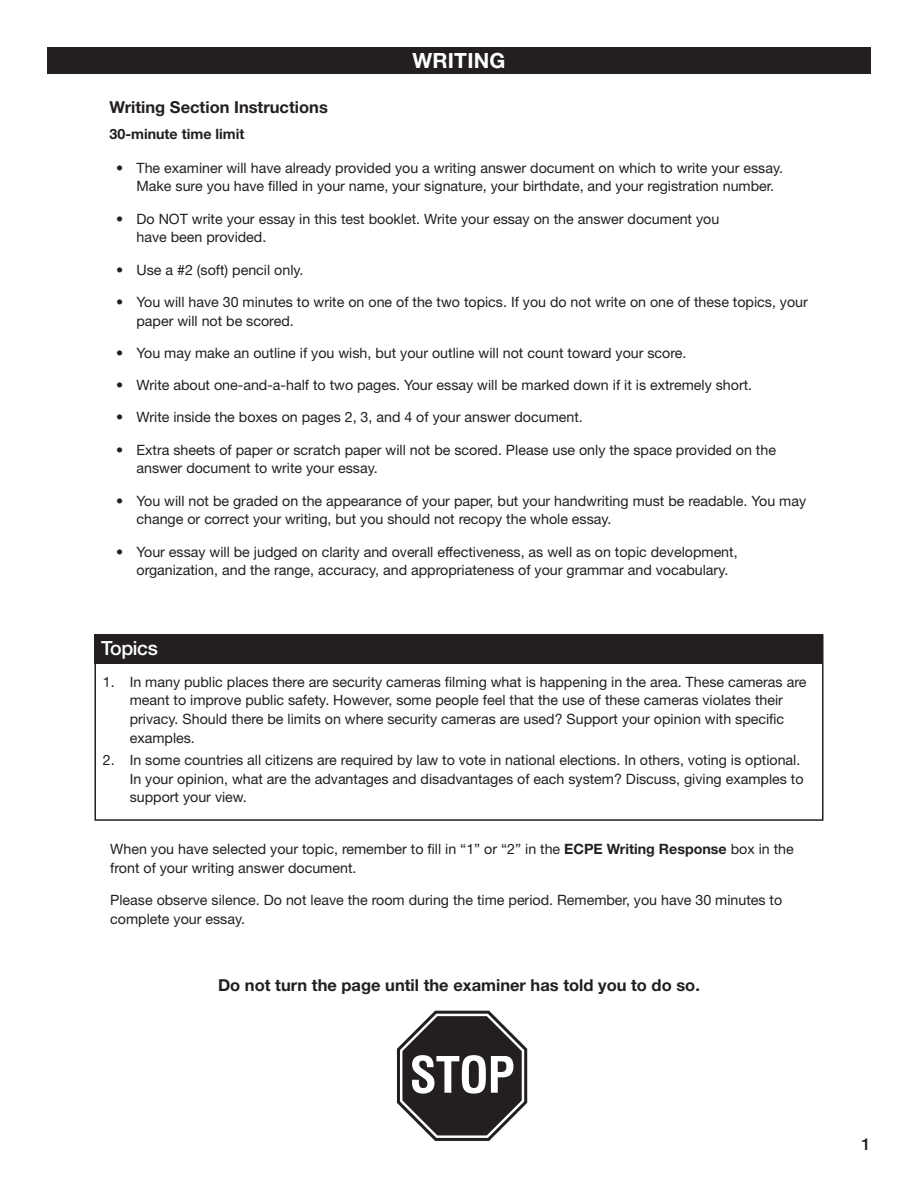
<style>
.page{position:relative;width:918px;height:1188px;background:#fff}
.page>*{position:absolute;margin:0;border:0;box-sizing:border-box;transform-origin:0 0}
.t1{font:700 21px "Helvetica Neue LT Std";letter-spacing:.01em;color:#fff}
.t2{font:500 19.5px "Helvetica Neue LT Std";letter-spacing:-.02em;color:#fff}
.t3{font:700 16.5px "Helvetica Neue LT Std";color:#231f20}
.t4{font:500 16.5px "Helvetica Neue LT Std";color:#231f20}
.t5{font:14.25px/18.8px "Helvetica Neue LT Std";color:#231f20}
.t6{font:700 14.25px "Helvetica Neue LT Std";color:#231f20}
.s1{font-weight:700}
</style>
<div class="page">
<div style="left:47px;top:47px;width:824px;height:27px;background:#231f20"></div>
<div style="left:94px;top:634px;width:730px;height:187px;border:2px solid #231f20"></div>
<svg style="left:397px;top:1011px;width:130px;height:130px"></svg>
<div style="left:94px;top:634px;width:730px;height:30px;background:#231f20"></div>
<h1 class="t1" style="left:413px;top:48px;width:94px">WRITING</h1>
<p class="t3" style="left:110px;top:97px;width:220px">Writing Section Instructions</p>
<p class="t6" style="left:110px;top:125px;width:136px">30-minute time limit</p>
<p class="t5" style="left:137px;top:158px;width:648px;text-indent:-20px">• The examiner will have already provided you a writing answer document on which to write your essay.<br>Make sure you have filled in your name, your signature, your birthdate, and your registration number.</p>
<p class="t5" style="left:137px;top:209px;width:584px;text-indent:-20px">• Do NOT write your essay in this test booklet. Write your essay on the answer document you have been provided.</p>
<p class="t5" style="left:116px;top:260px;width:189px">• Use a #2 (soft) pencil only.</p>
<p class="t5" style="left:137px;top:292px;width:673px;text-indent:-20px">• You will have 30 minutes to write on one of the two topics. If you do not write on one of these topics, your paper will not be scored.</p>
<p class="t5" style="left:116px;top:343px;width:572px">• You may make an outline if you wish, but your outline will not count toward your score.</p>
<p class="t5" style="left:116px;top:376px;width:637px">• Write about one-and-a-half to two pages. Your essay will be marked down if it is extremely short.</p>
<p class="t5" style="left:116px;top:408px;width:468px">• Write inside the boxes on pages 2, 3, and 4 of your answer document.</p>
<p class="t5" style="left:137px;top:440px;width:641px;text-indent:-20px">• Extra sheets of paper or scratch paper will not be scored. Please use only the space provided on the answer document to write your essay.</p>
<p class="t5" style="left:137px;top:491px;width:671px;text-indent:-20px">• You will not be graded on the appearance of your paper, but your handwriting must be readable. You may change or correct your writing, but you should not recopy the whole essay.</p>
<p class="t5" style="left:137px;top:542px;width:603px;text-indent:-20px">• Your essay will be judged on clarity and overall effectiveness, as well as on topic development, organization, and the range, accuracy, and appropriateness of your grammar and vocabulary.</p>
<h2 class="t2" style="left:101px;top:637px;width:58px">Topics</h2>
<p class="t5" style="left:130px;top:672px;width:678px;text-indent:-27px">1. In many public places there are security cameras filming what is happening in the area. These cameras are meant to improve public safety. However, some people feel that the use of these cameras violates their privacy. Should there be limits on where security cameras are used? Support your opinion with specific examples.</p>
<p class="t5" style="left:130px;top:750px;width:675px;text-indent:-27px">2. In some countries all citizens are required by law to vote in national elections. In others, voting is optional.<br>In your opinion, what are the advantages and disadvantages of each system? Discuss, giving examples to support your view.</p>
<p class="t5" style="left:110px;top:839px;width:685px">When you have selected your topic, remember to fill in “1” or “2” in the <span class="s1">ECPE Writing Response</span> box in the front of your writing answer document.</p>
<p class="t5" style="left:110px;top:890px;width:674px">Please observe silence. Do not leave the room during the time period. Remember, you have 30 minutes to complete your essay.</p>
<p class="t3" style="left:218px;top:974px;width:483px">Do not turn the page until the examiner has told you to do so.</p>
<p class="t4" style="left:862px;top:1134px;width:11px">1</p>
</div>
